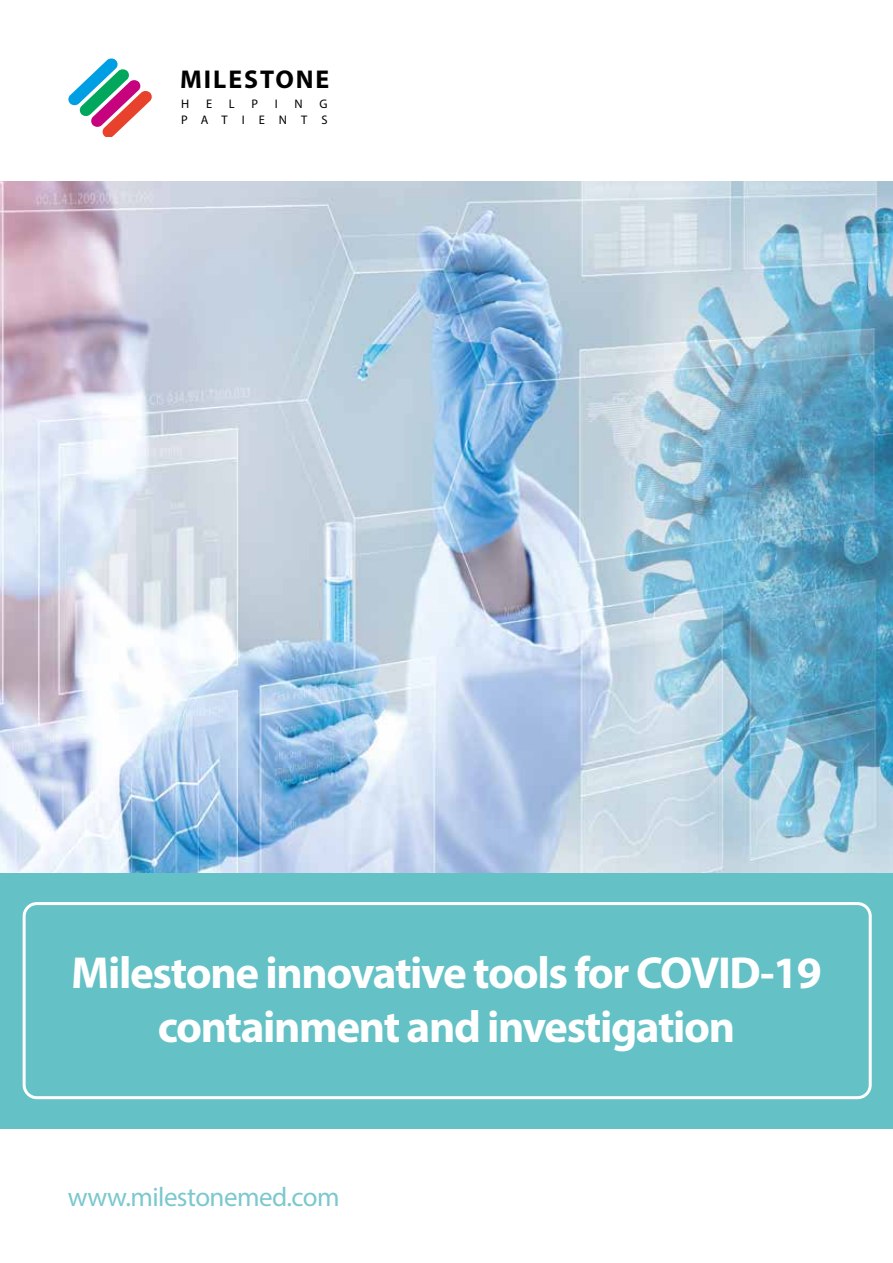
<style>
.page{position:relative;width:893px;height:1263px;background:#fff}
.page>*{position:absolute;margin:0;border:0;box-sizing:border-box;transform-origin:0 0}
.t1{font:700 45px/54px "Myriad Pro";letter-spacing:-.03em;color:#fff;text-align:center}
.t2{font:27px "Myriad Pro";letter-spacing:-.02em;color:#7bc8ce}
.t3{font:700 25.8px "Myriad Pro";letter-spacing:.075em;color:#000}
.t4{font:12.45px/16px "Myriad Pro";letter-spacing:1.12em;color:#000;text-align:right}
</style>
<div class="page">
<svg style="left:68px;top:58px;width:84px;height:78px"></svg>
<div style="left:0;top:873px;width:893px;height:255px;background:#64c2c7"></div>
<div style="left:23px;top:902px;width:849px;height:197px;border:3px solid #fff;border-radius:13px"></div>
<img style="left:0;top:182px;width:893px;height:690px">
<p class="t3" style="left:180px;top:62px;width:151px">MILESTONE</p>
<p class="t4" style="left:181px;top:96px;width:10px">H</p>
<p class="t4" style="left:206px;top:96px;width:8px">E</p>
<p class="t4" style="left:229px;top:96px;width:7px">L</p>
<p class="t4" style="left:251px;top:96px;width:8px">P</p>
<p class="t4" style="left:275px;top:96px;width:4px">I</p>
<p class="t4" style="left:294px;top:96px;width:10px">N</p>
<p class="t4" style="left:181px;top:96px;width:148px">G<br>PATIENTS</p>
<p class="t1" style="left:71px;top:944px;width:752px">Milestone innovative tools for COVID-19 containment and investigation</p>
<p class="t2" style="left:68px;top:1180px;width:273px">www.milestonemed.com</p>
</div>
